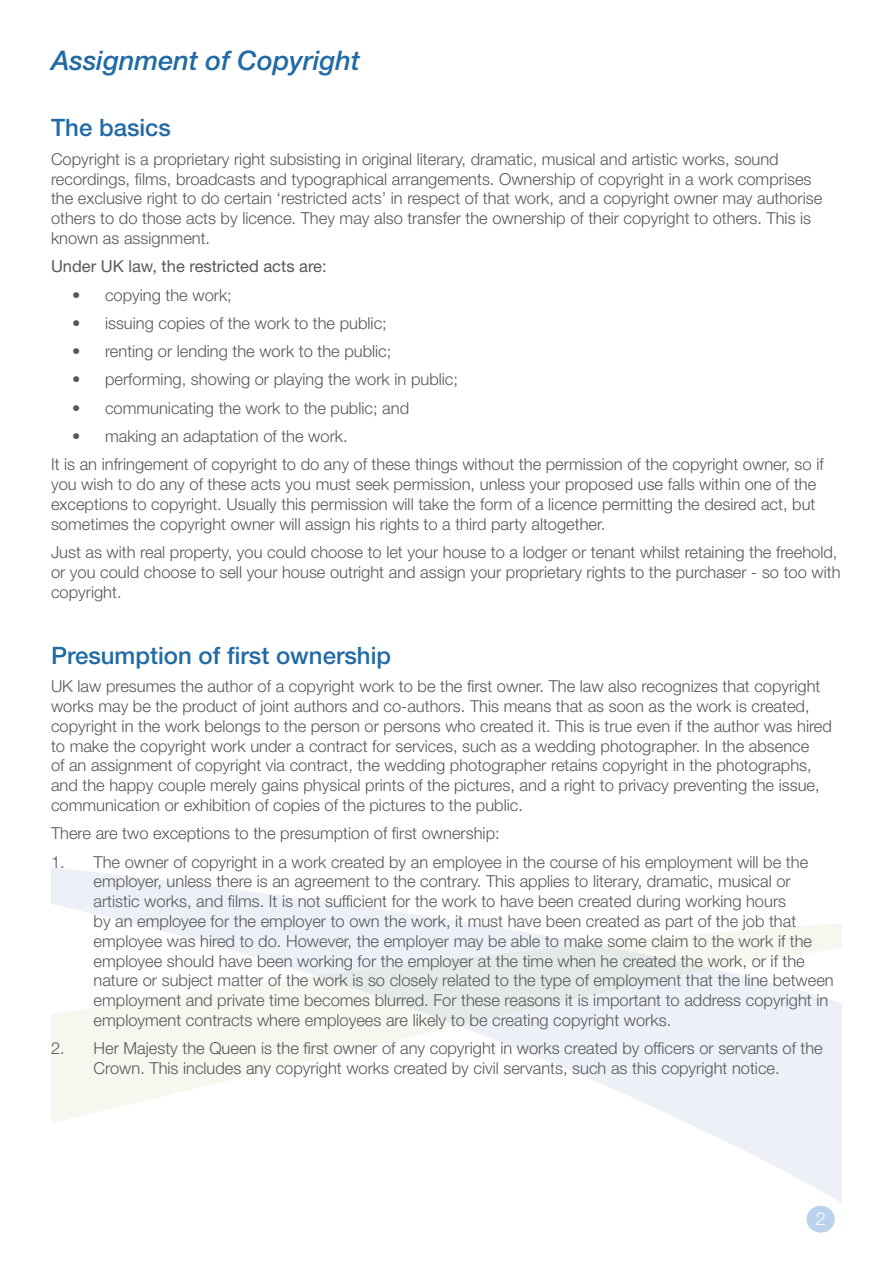
<style>
.page{position:relative;width:893px;height:1263px;background:#fff}
.page>*{position:absolute;margin:0;border:0;box-sizing:border-box;transform-origin:0 0}
.Body{font:italic 500 27px "Helvetica Neue LT Std";color:#216aa5}
.Body-2{font:500 24px "Helvetica Neue LT Std";color:#216aa5}
.t1{font:300 18px "Helvetica Neue LT Std";color:#fff}
.Body-3{font:300 16.5px/19.8px "Helvetica Neue LT Std";color:#57585a}
.numbered_bullets{font:300 16.5px/19.8px "Helvetica Neue LT Std";color:#57585a;text-align:center}
.Body-4{font:16.5px "Helvetica Neue LT Std";color:#57585a}
</style>
<div class="page">
<div style="left:806px;top:1206px;width:29px;height:26px;background:#bbd2ec;border-radius:50%"></div>
<svg style="left:51px;top:867px;width:791px;height:336px"></svg>
<p class="Body" style="left:51px;top:45px;width:311px">Assignment of Copyright</p>
<p class="Body-2" style="left:51px;top:114px;width:122px">The basics</p>
<p class="Body-3" style="left:51px;top:149px;width:773px">Copyright is a proprietary right subsisting in original literary, dramatic, musical and artistic works, sound recordings, films, broadcasts and typographical arrangements. Ownership of copyright in a work comprises the exclusive right to do certain ‘restricted acts’ in respect of that work, and a copyright owner may authorise others to do those acts by licence. They may also transfer the ownership of their copyright to others. This is known as assignment.</p>
<p class="Body-4" style="left:51px;top:257px;width:277px">Under UK law, the restricted acts are:</p>
<p class="Body-3" style="left:72px;top:284px;width:161px">• copying the work;</p>
<p class="Body-3" style="left:72px;top:313px;width:316px">• issuing copies of the work to the public;</p>
<p class="Body-3" style="left:72px;top:341px;width:321px">• renting or lending the work to the public;</p>
<p class="Body-3" style="left:72px;top:369px;width:387px">• performing, showing or playing the work in public;</p>
<p class="Body-3" style="left:72px;top:398px;width:338px">• communicating the work to the public; and</p>
<p class="Body-3" style="left:72px;top:426px;width:277px">• making an adaptation of the work.</p>
<p class="Body-3" style="left:51px;top:454px;width:774px">It is an infringement of copyright to do any of these things without the permission of the copyright owner, so if you wish to do any of these acts you must seek permission, unless your proposed use falls within one of the exceptions to copyright. Usually this permission will take the form of a licence permitting the desired act, but sometimes the copyright owner will assign his rights to a third party altogether.</p>
<p class="Body-3" style="left:51px;top:542px;width:791px">Just as with real property, you could choose to let your house to a lodger or tenant whilst retaining the freehold, or you could choose to sell your house outright and assign your proprietary rights to the purchaser - so too with copyright.</p>
<p class="Body-2" style="left:51px;top:641px;width:342px">Presumption of first ownership</p>
<p class="Body-3" style="left:51px;top:676px;width:782px">UK law presumes the author of a copyright work to be the first owner. The law also recognizes that copyright works may be the product of joint authors and co-authors. This means that as soon as the work is created, copyright in the work belongs to the person or persons who created it. This is true even if the author was hired to make the copyright work under a contract for services, such as a wedding photographer. In the absence<br>of an assignment of copyright via contract, the wedding photographer retains copyright in the photographs, and the happy couple merely gains physical prints of the pictures, and a right to privacy preventing the issue, communication or exhibition of copies of the pictures to the public.</p>
<p class="Body-3" style="left:51px;top:823px;width:450px">There are two exceptions to the presumption of first ownership:</p>
<p class="Body-3" style="left:94px;top:851px;width:742px;text-indent:-43px">1. The owner of copyright in a work created by an employee in the course of his employment will be the employer, unless there is an agreement to the contrary. This applies to literary, dramatic, musical or artistic works, and films. It is not sufficient for the work to have been created during working hours<br>by an employee for the employer to own the work, it must have been created as part of the job that employee was hired to do. However, the employer may be able to make some claim to the work if the employee should have been working for the employer at the time when he created the work, or if the nature or subject matter of the work is so closely related to the type of employment that the line between employment and private time becomes blurred. For these reasons it is important to address copyright in employment contracts where employees are likely to be creating copyright works.</p>
<p class="numbered_bullets" style="left:51px;top:1038px;width:773px">2. Her Majesty the Queen is the first owner of any copyright in works created by officers or servants of the<br>Crown. This includes any copyright works created by civil servants, such as this copyright notice.</p>
<p class="t1" style="left:816px;top:1207px;width:12px">2</p>
</div>
